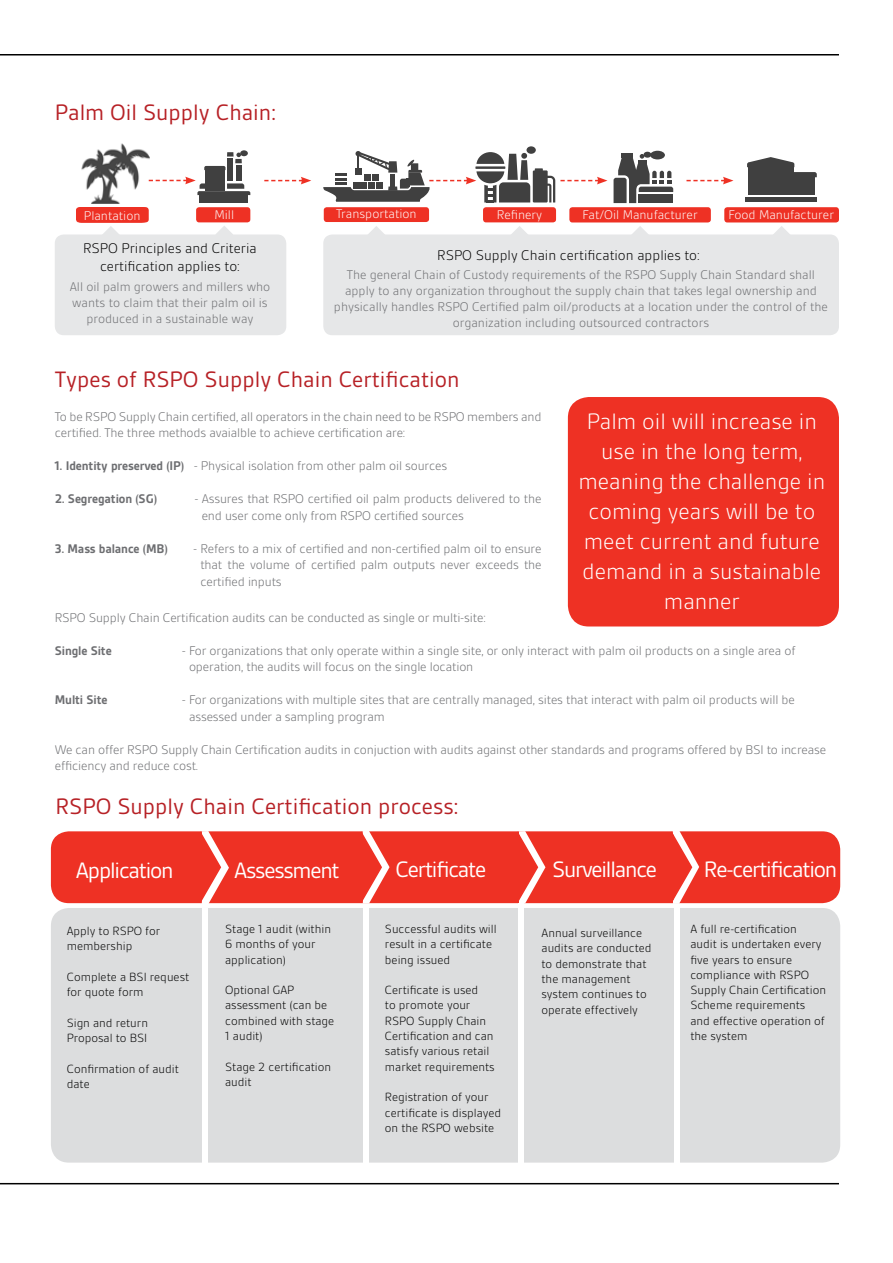
<style>
.page{position:relative;width:893px;height:1263px;background:#fff}
.page>*{position:absolute;margin:0;border:0;box-sizing:border-box;transform-origin:0 0}
.t1{font:300 24px/30px "BSI Gesta";color:#fff;text-align:center}
.t2{font:24px "BSI Gesta";color:#b72126}
.t3{font:24px "BSI Gesta";letter-spacing:-.05em;color:#fff}
.t4{font:300 15px/18px "BSI Gesta";color:#000;text-align:center}
.t5{font:300 13.5px/16.5px "BSI Gesta";letter-spacing:-.01em;color:#6d6e71}
.t6{font:300 13.5px "BSI Gesta";color:#fff}
.t7{font:700 13.5px "BSI Gesta";letter-spacing:-.01em;color:#6d6e71}
.t8{font:300 12.75px/15.3px "BSI Gesta";color:#000}
.s1{font-weight:700}
</style>
<div class="page">
<hr style="left:0;top:1183px;width:839px;height:1px;background:#000">
<hr style="left:0;top:54px;width:839px;height:2px;background:#000">
<div style="left:51px;top:908px;width:789px;height:254px;background:#dcddde;border-radius:18px"></div>
<div style="left:51px;top:831px;width:789px;height:72px;background:#ee3124;border-radius:18px"></div>
<div style="left:202px;top:908px;width:5px;height:262px;background:#fff"></div>
<div style="left:363px;top:906px;width:6px;height:264px;background:#fff"></div>
<div style="left:518px;top:903px;width:6px;height:267px;background:#fff"></div>
<div style="left:674px;top:904px;width:6px;height:263px;background:#fff"></div>
<div style="left:568px;top:397px;width:271px;height:229px;background:#ee3124;border-radius:21px"></div>
<svg style="left:670px;top:831px;width:29px;height:73px"></svg>
<svg style="left:516px;top:831px;width:29px;height:73px"></svg>
<svg style="left:360px;top:831px;width:30px;height:73px"></svg>
<svg style="left:199px;top:831px;width:30px;height:73px"></svg>
<img style="left:81px;top:143px;width:68px;height:60px">
<div style="left:200px;top:194px;width:48px;height:9px;background:#404040"></div>
<div style="left:526px;top:146px;width:10px;height:8px;background:#404040;border-radius:50%"></div>
<div style="left:793px;top:176px;width:21px;height:18px;background:#404040"></div>
<div style="left:748px;top:167px;width:45px;height:27px;background:#404040"></div>
<svg style="left:747px;top:157px;width:70px;height:30px"></svg>
<div style="left:745px;top:197px;width:72px;height:5px;background:#404040"></div>
<div style="left:622px;top:153px;width:11px;height:5px;background:#404040"></div>
<div style="left:643px;top:152px;width:8px;height:6px;background:#404040;border-radius:50%"></div>
<div style="left:650px;top:151px;width:15px;height:8px;background:#404040;border-radius:50%"></div>
<svg style="left:614px;top:154px;width:59px;height:49px"></svg>
<svg style="left:149px;top:152px;width:101px;height:43px"></svg>
<svg style="left:264px;top:177px;width:47px;height:7px"></svg>
<svg style="left:323px;top:151px;width:284px;height:51px"></svg>
<svg style="left:686px;top:177px;width:47px;height:7px"></svg>
<svg style="left:76px;top:207px;width:70px;height:15px"></svg>
<div style="left:77px;top:207px;width:70px;height:15px;background:#ee3124;border-radius:3px"></div>
<div style="left:79px;top:207px;width:70px;height:15px;background:#ee3124;border-radius:3px"></div>
<div style="left:196px;top:207px;width:54px;height:15px;background:#ee3124;border-radius:3px"></div>
<div style="left:483px;top:207px;width:73px;height:15px;background:#ee3124;border-radius:3px"></div>
<div style="left:324px;top:207px;width:105px;height:15px;background:#ee3124;border-radius:3px"></div>
<div style="left:569px;top:207px;width:142px;height:15px;background:#ee3124;border-radius:3px"></div>
<div style="left:724px;top:207px;width:115px;height:15px;background:#ee3124;border-radius:3px"></div>
<div style="left:323px;top:234px;width:516px;height:101px;background:#e6e7e8;border-radius:9px"></div>
<svg style="left:103px;top:226px;width:16px;height:8px"></svg>
<svg style="left:512px;top:226px;width:15px;height:8px"></svg>
<svg style="left:369px;top:226px;width:15px;height:8px"></svg>
<svg style="left:216px;top:226px;width:16px;height:8px"></svg>
<svg style="left:632px;top:226px;width:16px;height:8px"></svg>
<svg style="left:774px;top:226px;width:15px;height:8px"></svg>
<div style="left:55px;top:234px;width:231px;height:101px;background:#e6e7e8;border-radius:9px"></div>
<h1 class="t2" style="left:55px;top:100px;width:223px">Palm Oil Supply Chain:</h1>
<p class="t6" style="left:84px;top:208px;width:58px">Plantation</p>
<p class="t6" style="left:214px;top:208px;width:21px">Mill</p>
<p class="t6" style="left:336px;top:207px;width:82px">Transportation</p>
<p class="t6" style="left:497px;top:208px;width:47px">Refinery</p>
<p class="t6" style="left:582px;top:208px;width:117px">Fat/Oil Manufacturer</p>
<p class="t6" style="left:728px;top:208px;width:107px">Food Manufacturer</p>
<p class="t4" style="left:437px;top:246px;width:264px">RSPO Supply Chain certification applies to:</p>
<p class="t5" style="left:334px;top:266px;width:495px;text-align:center">The general Chain of Custody requirements of the RSPO Supply Chain Standard shall apply to any organization throughout the supply chain that takes legal ownership and physically handles RSPO Certified palm oil/products at a location under the control of the organization including outsourced contractors</p>
<p class="t4" style="left:83px;top:239px;width:175px">RSPO Principles and Criteria certification applies to:</p>
<p class="t5" style="left:70px;top:279px;width:202px;text-align:center">All oil palm growers and millers who wants to claim that their palm oil is produced in a sustainable way</p>
<h1 class="t2" style="left:55px;top:367px;width:406px">Types of RSPO Supply Chain Certification</h1>
<p class="t5" style="left:55px;top:408px;width:488px">To be RSPO Supply Chain certified, all operators in the chain need to be RSPO members and certified. The three methods avaialble to achieve certification are:</p>
<p class="t5" style="left:55px;top:458px;width:394px"><span class="s1">1. Identity preserved (IP)</span> - Physical isolation from other palm oil sources</p>
<p class="t7" style="left:55px;top:492px;width:104px">2. Segregation (SG)</p>
<p class="t5" style="left:202px;top:491px;width:341px;text-indent:-7px">- Assures that RSPO certified oil palm products delivered to the end user come only from RSPO certified sources</p>
<p class="t7" style="left:55px;top:541px;width:114px">3. Mass balance (MB)</p>
<p class="t5" style="left:200px;top:540px;width:343px;text-align:justify;text-indent:-7px">- Refers to a mix of certified and non-certified palm oil to ensure that the volume of certified palm outputs never exceeds the certified inputs</p>
<h1 class="t1" style="left:578px;top:406px;width:248px">Palm oil will increase in use in the long term, meaning the challenge in coming years will be to meet current and future demand in a sustainable manner</h1>
<p class="t5" style="left:55px;top:609px;width:432px">RSPO Supply Chain Certification audits can be conducted as single or multi-site:</p>
<p class="t7" style="left:55px;top:643px;width:59px">Single Site</p>
<p class="t5" style="left:189px;top:642px;width:608px;text-indent:-7px">- For organizations that only operate within a single site, or only interact with palm oil products on a single area of operation, the audits will focus on the single location</p>
<p class="t7" style="left:55px;top:693px;width:54px">Multi Site</p>
<p class="t5" style="left:189px;top:692px;width:607px;text-indent:-7px">- For organizations with multiple sites that are centrally managed, sites that interact with palm oil products will be assessed under a sampling program</p>
<p class="t5" style="left:55px;top:741px;width:773px">We can offer RSPO Supply Chain Certification audits in conjuction with audits against other standards and programs offered by BSI to increase efficiency and reduce cost.</p>
<h1 class="t2" style="left:55px;top:793px;width:404px">RSPO Supply Chain Certification process:</h1>
<h1 class="t3" style="left:76px;top:858px;width:99px">Application</h1>
<h1 class="t3" style="left:234px;top:858px;width:107px">Assessment</h1>
<h1 class="t3" style="left:395px;top:856px;width:92px">Certificate</h1>
<h1 class="t3" style="left:58px;top:858px;width:99px">Application</h1>
<p class="t8" style="left:67px;top:923px;width:95px">Apply to RSPO for membership</p>
<p class="t8" style="left:67px;top:969px;width:124px">Complete a BSI request for quote form</p>
<p class="t8" style="left:67px;top:1015px;width:83px">Sign and return<br>Proposal to BSI</p>
<p class="t8" style="left:67px;top:1061px;width:114px">Confirmation of audit date</p>
<p class="t8" style="left:225px;top:921px;width:107px">Stage 1 audit (within<br>6 months of your application)</p>
<p class="t8" style="left:225px;top:982px;width:111px">Optional GAP assessment (can be combined with stage<br>1 audit)</p>
<p class="t8" style="left:225px;top:1059px;width:108px">Stage 2 certification audit</p>
<p class="t8" style="left:385px;top:921px;width:113px">Successful audits will result in a certificate being issued</p>
<p class="t8" style="left:385px;top:982px;width:111px">Certificate is used<br>to promote your<br>RSPO Supply Chain<br>Certification and can satisfy various retail market requirements</p>
<p class="t8" style="left:385px;top:1089px;width:118px">Registration of your certificate is displayed on the RSPO website</p>
<h1 class="t3" style="left:552px;top:856px;width:106px">Surveillance</h1>
<h1 class="t3" style="left:704px;top:857px;width:135px">Re-certification</h1>
<p class="t8" style="left:541px;top:925px;width:112px">Annual surveillance audits are conducted to demonstrate that the management system continues to operate effectively</p>
<p class="t8" style="left:690px;top:921px;width:137px">A full re-certification audit is undertaken every five years to ensure compliance with RSPO<br>Supply Chain Certification<br>Scheme requirements and effective operation of the system</p>
</div>
